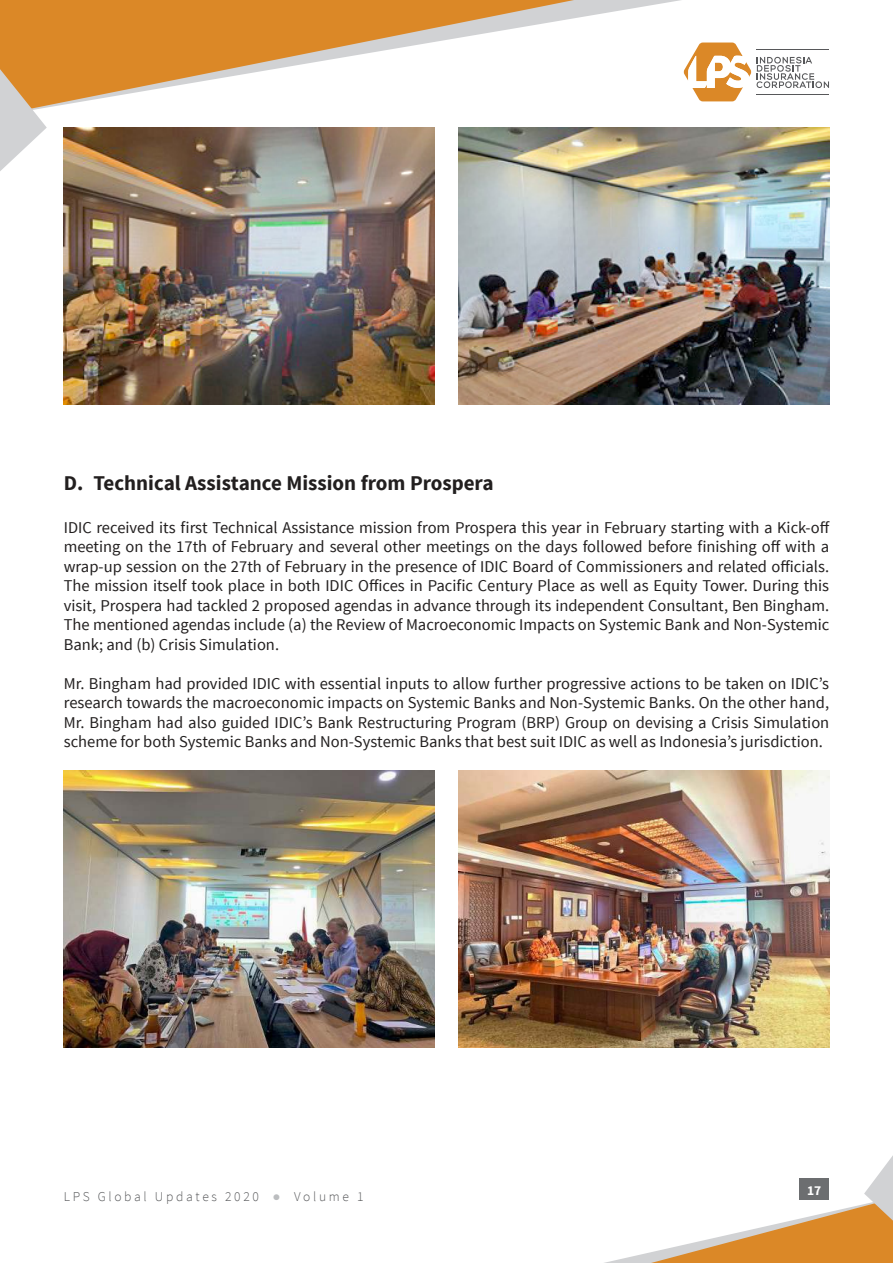
<style>
.page{position:relative;width:893px;height:1263px;background:#fff}
.page>*{position:absolute;margin:0;border:0;box-sizing:border-box;transform-origin:0 0}
.t1{font:700 21px "Source Sans Pro";color:#221f1f}
.t2{font:16.5px/19.5px "Source Sans Pro";color:#221f1f;text-align:justify}
.t3{font:300 13.5px "Source Sans Pro";letter-spacing:.2em;color:#57585a}
.t4{font:700 13.5px "Source Sans Pro";color:#fff}
.s1{font-family:"Arial";font-weight:400;color:#bbbdbf}
</style>
<div class="page">
<svg style="left:684px;top:43px;width:145px;height:58px"></svg>
<svg style="left:0;top:0;width:680px;height:108px"></svg>
<svg style="left:0;top:43px;width:47px;height:128px"></svg>
<svg style="left:604px;top:1155px;width:289px;height:108px"></svg>
<div style="left:799px;top:1179px;width:30px;height:21px;background:#6c6e70"></div>
<img style="left:64px;top:128px;width:370px;height:277px">
<img style="left:459px;top:128px;width:370px;height:277px">
<img style="left:64px;top:770px;width:370px;height:277px">
<img style="left:459px;top:770px;width:370px;height:277px">
<p class="t1" style="left:64px;top:474px;width:431px">D. Technical Assistance Mission from Prospera</p>
<p class="t2" style="left:64px;top:518px;width:767px">IDIC received its first Technical Assistance mission from Prospera this year in February starting with a Kick-off meeting on the 17th of February and several other meetings on the days followed before finishing off with a wrap-up session on the 27th of February in the presence of IDIC Board of Commissioners and related officials.<br>The mission itself took place in both IDIC Offices in Pacific Century Place as well as Equity Tower. During this visit, Prospera had tackled 2 proposed agendas in advance through its independent Consultant, Ben Bingham.<br>The mentioned agendas include (a) the Review of Macroeconomic Impacts on Systemic Bank and Non-Systemic Bank; and (b) Crisis Simulation.</p>
<p class="t2" style="left:64px;top:675px;width:767px">Mr. Bingham had provided IDIC with essential inputs to allow further progressive actions to be taken on IDIC’s research towards the macroeconomic impacts on Systemic Banks and Non-Systemic Banks. On the other hand, Mr. Bingham had also guided IDIC’s Bank Restructuring Program (BRP) Group on devising a Crisis Simulation scheme for both Systemic Banks and Non-Systemic Banks that best suit IDIC as well as Indonesia’s jurisdiction.</p>
<p class="t3" style="left:64px;top:1191px;width:301px">LPS Global Updates 2020 <span class="s1">●</span> Volume 1</p>
<p class="t4" style="left:807px;top:1184px;width:16px">17</p>
</div>
